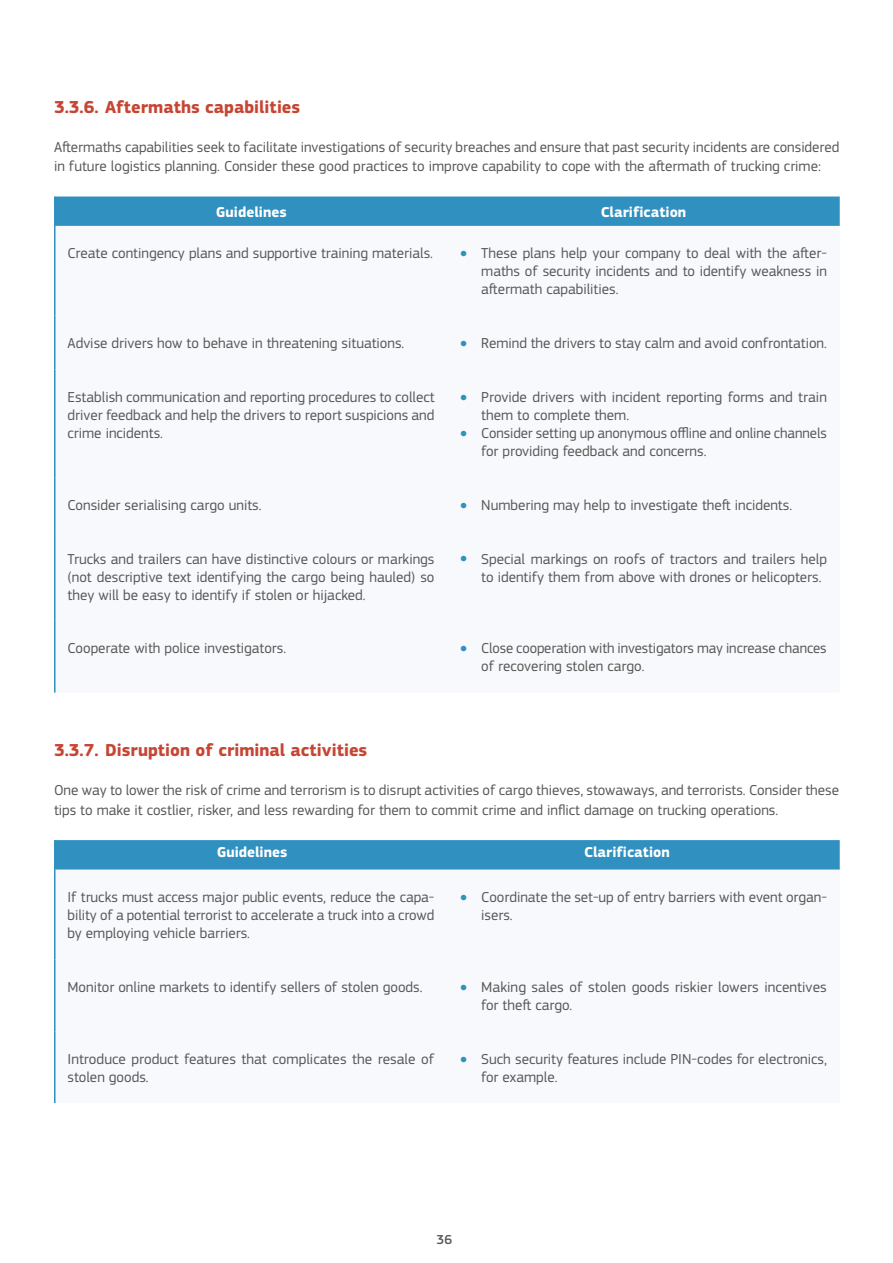
<style>
.page{position:relative;width:893px;height:1263px;background:#fff}
.page>*{position:absolute;margin:0;border:0;box-sizing:border-box;transform-origin:0 0}
.t1{font:700 18px "EC Square Sans Pro";color:#c64533}
.t2{font:15px/18px "EC Square Sans Pro";color:#575756}
.t3{font:700 15px "EC Square Sans Pro";color:#fff}
.t4{font:500 13.5px "EC Square Sans Pro";color:#575756}
.s1{font-family:"Myriad Pro";font-weight:700;font-size:21px;color:#3090c0}
</style>
<div class="page">
<div style="left:55px;top:196px;width:785px;height:30px;background:#3090c0"></div>
<hr style="left:54px;top:197px;width:2px;height:29px;background:#3090c0">
<hr style="left:54px;top:226px;width:2px;height:90px;background:#3090c0">
<hr style="left:54px;top:316px;width:2px;height:53px;background:#3090c0">
<hr style="left:54px;top:369px;width:2px;height:108px;background:#3090c0">
<hr style="left:54px;top:477px;width:2px;height:54px;background:#3090c0">
<hr style="left:54px;top:531px;width:2px;height:90px;background:#3090c0">
<hr style="left:54px;top:621px;width:2px;height:72px;background:#3090c0">
<div style="left:56px;top:840px;width:784px;height:30px;background:#3090c0"></div>
<hr style="left:54px;top:840px;width:2px;height:30px;background:#3090c0">
<hr style="left:54px;top:870px;width:2px;height:89px;background:#3090c0">
<hr style="left:54px;top:959px;width:2px;height:72px;background:#3090c0">
<hr style="left:54px;top:1031px;width:2px;height:72px;background:#3090c0">
<p class="t1" style="left:54px;top:96px;width:248px">3.3.6. Aftermaths capabilities</p>
<p class="t2" style="left:54px;top:137px;width:787px;line-height:19.5px">Aftermaths capabilities seek to facilitate investigations of security breaches and ensure that past security incidents are considered in future logistics planning. Consider these good practices to improve capability to cope with the aftermath of trucking crime:</p>
<p class="t3" style="left:216px;top:203px;width:72px">Guidelines</p>
<p class="t3" style="left:601px;top:203px;width:87px">Clarification</p>
<p class="t2" style="left:68px;top:245px;width:367px">Create contingency plans and supportive training materials.</p>
<p class="t2" style="left:481px;top:245px;width:347px;text-align:justify;text-indent:-21px"><span class="s1">•</span> These plans help your company to deal with the after&shy;maths of security incidents and to identify weakness in aftermath capabilities.</p>
<p class="t2" style="left:68px;top:334px;width:338px">Advise drivers how to behave in threatening situations.</p>
<p class="t2" style="left:460px;top:334px;width:368px"><span class="s1">•</span> Remind the drivers to stay calm and avoid confrontation.</p>
<p class="t2" style="left:68px;top:388px;width:369px;text-align:justify">Establish communication and reporting procedures to collect driver feedback and help the drivers to report suspicions and crime incidents.</p>
<p class="t2" style="left:481px;top:388px;width:347px;text-indent:-21px"><span class="s1">•</span> Provide drivers with incident reporting forms and train them to complete them.</p>
<p class="t2" style="left:481px;top:424px;width:347px;text-indent:-21px"><span class="s1">•</span> Consider setting up anonymous offline and online channels for providing feedback and concerns.</p>
<p class="t2" style="left:68px;top:496px;width:195px">Consider serialising cargo units.</p>
<p class="t2" style="left:460px;top:496px;width:334px"><span class="s1">•</span> Numbering may help to investigate theft incidents.</p>
<p class="t2" style="left:68px;top:550px;width:368px;text-align:justify">Trucks and trailers can have distinctive colours or markings (not descriptive text identifying the cargo being hauled) so they will be easy to identify if stolen or hijacked.</p>
<p class="t2" style="left:481px;top:550px;width:347px;text-indent:-21px"><span class="s1">•</span> Special markings on roofs of tractors and trailers help to identify them from above with drones or helicopters.</p>
<p class="t2" style="left:68px;top:639px;width:220px">Cooperate with police investigators.</p>
<p class="t2" style="left:481px;top:639px;width:347px;text-indent:-21px"><span class="s1">•</span> Close cooperation with investigators may increase chances of recovering stolen cargo.</p>
<p class="t1" style="left:54px;top:739px;width:315px">3.3.7. Disruption of criminal activities</p>
<p class="t2" style="left:54px;top:780px;width:786px;line-height:19.5px">One way to lower the risk of crime and terrorism is to disrupt activities of cargo thieves, stowaways, and terrorists. Consider these tips to make it costlier, risker, and less rewarding for them to commit crime and inflict damage on trucking operations.</p>
<p class="t3" style="left:217px;top:843px;width:72px">Guidelines</p>
<p class="t3" style="left:584px;top:843px;width:87px">Clarification</p>
<p class="t2" style="left:67px;top:888px;width:368px;text-align:justify">If trucks must access major public events, reduce the capa&shy;bility of a potential terrorist to accelerate a truck into a crowd by employing vehicle barriers.</p>
<p class="t2" style="left:481px;top:888px;width:347px;text-indent:-21px"><span class="s1">•</span> Coordinate the set-up of entry barriers with event organ&shy;isers.</p>
<p class="t2" style="left:68px;top:978px;width:357px">Monitor online markets to identify sellers of stolen goods.</p>
<p class="t2" style="left:481px;top:978px;width:347px;text-indent:-21px"><span class="s1">•</span> Making sales of stolen goods riskier lowers incentives for theft cargo.</p>
<p class="t2" style="left:68px;top:1050px;width:368px">Introduce product features that complicates the resale of stolen goods.</p>
<p class="t2" style="left:481px;top:1050px;width:347px;text-indent:-21px"><span class="s1">•</span> Such security features include PIN-codes for electronics, for example.</p>
<p class="t4" style="left:437px;top:1231px;width:17px">36</p>
</div>
